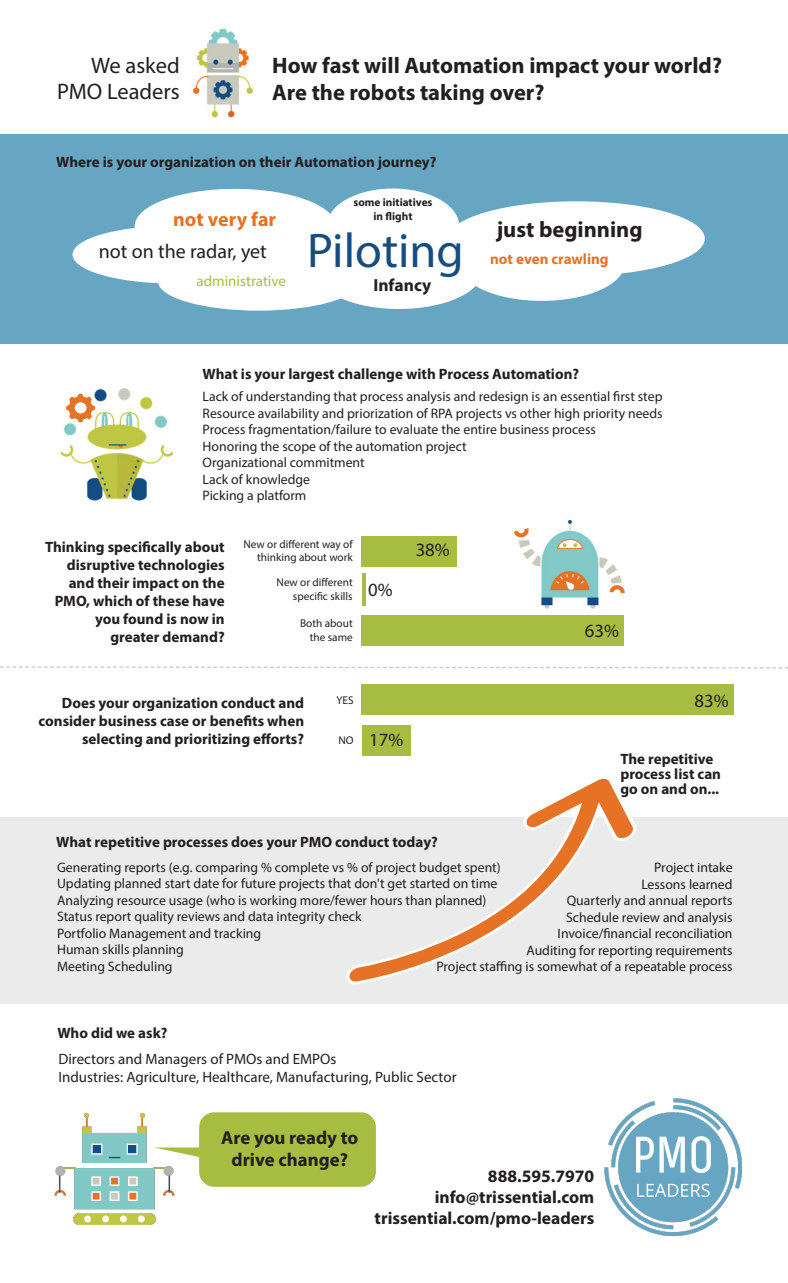
<style>
.page{position:relative;width:788px;height:1283px;background:#fff}
.page>*{position:absolute;margin:0;border:0;box-sizing:border-box;transform-origin:0 0}
.t1{font:48.75px "Myriad Pro";color:#174c7e}
.t2{font:700 22.5px/26.2px "Myriad Pro";color:#231f20}
.t3{font:22.5px/26.2px "Myriad Pro";color:#231f20;text-align:right}
.t4{font:20px "Myriad Pro";color:#231f20}
.t5{font:700 20px "Myriad Pro";color:#e67225}
.t6{font:700 18.75px/22.5px "Myriad Pro";color:#231f20;text-align:center}
.t7{font:18.75px "Myriad Pro";color:#231f20}
.t8{font:700 17.5px "Myriad Pro";color:#231f20}
.t9{font:700 15px/18px "Myriad Pro";color:#231f20;text-align:right}
.t10{font:15px "Myriad Pro";color:#231f20}
.t11{font:700 15px "Myriad Pro";color:#e67225}
.t12{font:15px "Myriad Pro";color:#a7bd41}
.t13{font:13.75px/16.5px "Myriad Pro";color:#231f20}
.t14{font:11.25px/13.5px "Myriad Pro";color:#231f20;text-align:right}
.t15{font:700 11.25px/13.5px "Myriad Pro";color:#231f20;text-align:center}
</style>
<div class="page">
<div style="left:0;top:817px;width:788px;height:186px;background:#ebebeb"></div>
<div style="left:0;top:135px;width:788px;height:209px;background:#66a6c2"></div>
<div style="left:158px;top:253px;width:201px;height:58px;background:#fff;border-radius:50%"></div>
<div style="left:361px;top:615px;width:262px;height:31px;background:#a7bd41"></div>
<div style="left:361px;top:536px;width:95px;height:30px;background:#a7bd41"></div>
<hr style="left:362px;top:574px;width:3px;height:32px;background:#a7bd41">
<img style="left:604px;top:1098px;width:139px;height:139px">
<img style="left:193px;top:28px;width:60px;height:90px">
<img style="left:60px;top:388px;width:114px;height:113px">
<img style="left:513px;top:519px;width:112px;height:90px">
<div style="left:327px;top:188px;width:132px;height:75px;background:#fff;border-radius:50%"></div>
<div style="left:448px;top:201px;width:256px;height:75px;background:#fff;border-radius:50%"></div>
<div style="left:316px;top:234px;width:166px;height:75px;background:#fff;border-radius:50%"></div>
<div style="left:229px;top:226px;width:212px;height:62px;background:#fff;border-radius:50%"></div>
<div style="left:459px;top:226px;width:165px;height:75px;background:#fff;border-radius:50%"></div>
<div style="left:135px;top:189px;width:200px;height:74px;background:#fff;border-radius:50%"></div>
<div style="left:72px;top:226px;width:201px;height:57px;background:#fff;border-radius:50%"></div>
<div style="left:361px;top:684px;width:372px;height:31px;background:#a7bd41"></div>
<div style="left:362px;top:725px;width:48px;height:30px;background:#a7bd41"></div>
<svg style="left:66px;top:394px;width:29px;height:28px"></svg>
<div style="left:75px;top:402px;width:11px;height:11px;background:#fff;border-radius:50%"></div>
<svg style="left:0;top:666px;width:788px;height:3px"></svg>
<svg style="left:312px;top:778px;width:340px;height:226px"></svg>
<img style="left:54px;top:1113px;width:121px;height:112px">
<div style="left:199px;top:1112px;width:177px;height:74px;background:#a7bd41;border-radius:15px"></div>
<svg style="left:154px;top:1147px;width:46px;height:17px"></svg>
<p class="t3" style="left:57px;top:52px;width:124px">We asked<br>PMO Leaders</p>
<p class="t2" style="left:272px;top:52px;width:451px">How fast will Automation impact your world?<br>Are the robots taking over?</p>
<p class="t9" style="left:56px;top:152px;width:381px">Where is your organization on their Automation journey?</p>
<p class="t5" style="left:173px;top:206px;width:104px">not very far</p>
<p class="t4" style="left:99px;top:239px;width:169px">not on the radar, yet</p>
<p class="t12" style="left:196px;top:272px;width:91px">administrative</p>
<p class="t15" style="left:353px;top:195px;width:80px">some initiatives in flight</p>
<p class="t1" style="left:307px;top:221px;width:158px">Piloting</p>
<p class="t8" style="left:373px;top:273px;width:60px">Infancy</p>
<p class="t2" style="left:496px;top:215px;width:147px">just beginning</p>
<p class="t11" style="left:490px;top:249px;width:120px">not even crawling</p>
<p class="t9" style="left:202px;top:364px;width:378px">What is your largest challenge with Process Automation?</p>
<p class="t13" style="left:202px;top:388px;width:461px">Lack of understanding that process analysis and redesign is an essential first step</p>
<p class="t13" style="left:202px;top:405px;width:461px">Resource availability and priorization of RPA projects vs other high priority needs</p>
<p class="t13" style="left:202px;top:421px;width:395px">Process fragmentation/failure to evaluate the entire business process</p>
<p class="t13" style="left:202px;top:438px;width:265px">Honoring the scope of the automation project</p>
<p class="t13" style="left:202px;top:454px;width:164px">Organizational commitment</p>
<p class="t13" style="left:202px;top:471px;width:109px">Lack of knowledge</p>
<p class="t13" style="left:202px;top:487px;width:105px">Picking a platform</p>
<p class="t9" style="left:45px;top:537px;width:181px">Thinking specifically about disruptive technologies and their impact on the<br>PMO, which of these have you found is now in greater demand?</p>
<p class="t14" style="left:243px;top:537px;width:111px">New or different way of thinking about work</p>
<p class="t14" style="left:276px;top:576px;width:78px">New or different specific skills</p>
<p class="t14" style="left:300px;top:616px;width:54px">Both about the same</p>
<p class="t7" style="left:368px;top:578px;width:26px">0%</p>
<p class="t7" style="left:415px;top:538px;width:36px">38%</p>
<p class="t9" style="left:39px;top:694px;width:267px">Does your organization conduct and consider business case or benefits when selecting and prioritizing efforts?</p>
<p class="t14" style="left:336px;top:693px;width:19px">YES</p>
<p class="t14" style="left:338px;top:733px;width:17px">NO</p>
<p class="t7" style="left:369px;top:728px;width:36px">17%</p>
<p class="t9" style="left:56px;top:833px;width:383px">What repetitive processes does your PMO conduct today?</p>
<p class="t7" style="left:585px;top:619px;width:36px">63%</p>
<p class="t7" style="left:694px;top:689px;width:36px">83%</p>
<p class="t9" style="left:620px;top:751px;width:102px;line-height:15px;text-align:left">The repetitive process list can go on and on...</p>
<p class="t13" style="left:57px;top:858px;width:445px">Generating reports (e.g. comparing % complete vs % of project budget spent)</p>
<p class="t13" style="left:57px;top:875px;width:442px">Updating planned start date for future projects that don't get started on time<br>Analyzing resource usage (who is working more/fewer hours than planned)</p>
<p class="t13" style="left:57px;top:908px;width:306px">Status report quality reviews and data integrity check</p>
<p class="t13" style="left:57px;top:924px;width:206px">Portfolio Management and tracking</p>
<p class="t13" style="left:57px;top:941px;width:128px">Human skills planning</p>
<p class="t13" style="left:57px;top:957px;width:117px">Meeting Scheduling</p>
<p class="t13" style="left:654px;top:859px;width:80px">Project intake</p>
<p class="t13" style="left:641px;top:875px;width:93px">Lessons learned</p>
<p class="t13" style="left:566px;top:892px;width:167px">Quarterly and annual reports</p>
<p class="t13" style="left:566px;top:908px;width:168px">Schedule review and analysis</p>
<p class="t13" style="left:557px;top:925px;width:176px">Invoice/financial reconciliation</p>
<p class="t13" style="left:526px;top:941px;width:207px">Auditing for reporting requirements</p>
<p class="t13" style="left:436px;top:958px;width:298px">Project staffing is somewhat of a repeatable process</p>
<p class="t9" style="left:57px;top:1024px;width:112px">Who did we ask?</p>
<p class="t10" style="left:58px;top:1049px;width:279px">Directors and Managers of PMOs and EMPOs</p>
<p class="t10" style="left:58px;top:1067px;width:399px">Industries: Agriculture, Healthcare, Manufacturing, Public Sector</p>
<p class="t6" style="left:221px;top:1125px;width:139px">Are you ready to drive change?</p>
<p class="t8" style="left:488px;top:1164px;width:108px">888.595.7970</p>
<p class="t8" style="left:435px;top:1185px;width:161px">info@trissential.com</p>
<p class="t8" style="left:374px;top:1206px;width:221px">trissential.com/pmo-leaders</p>
</div>
